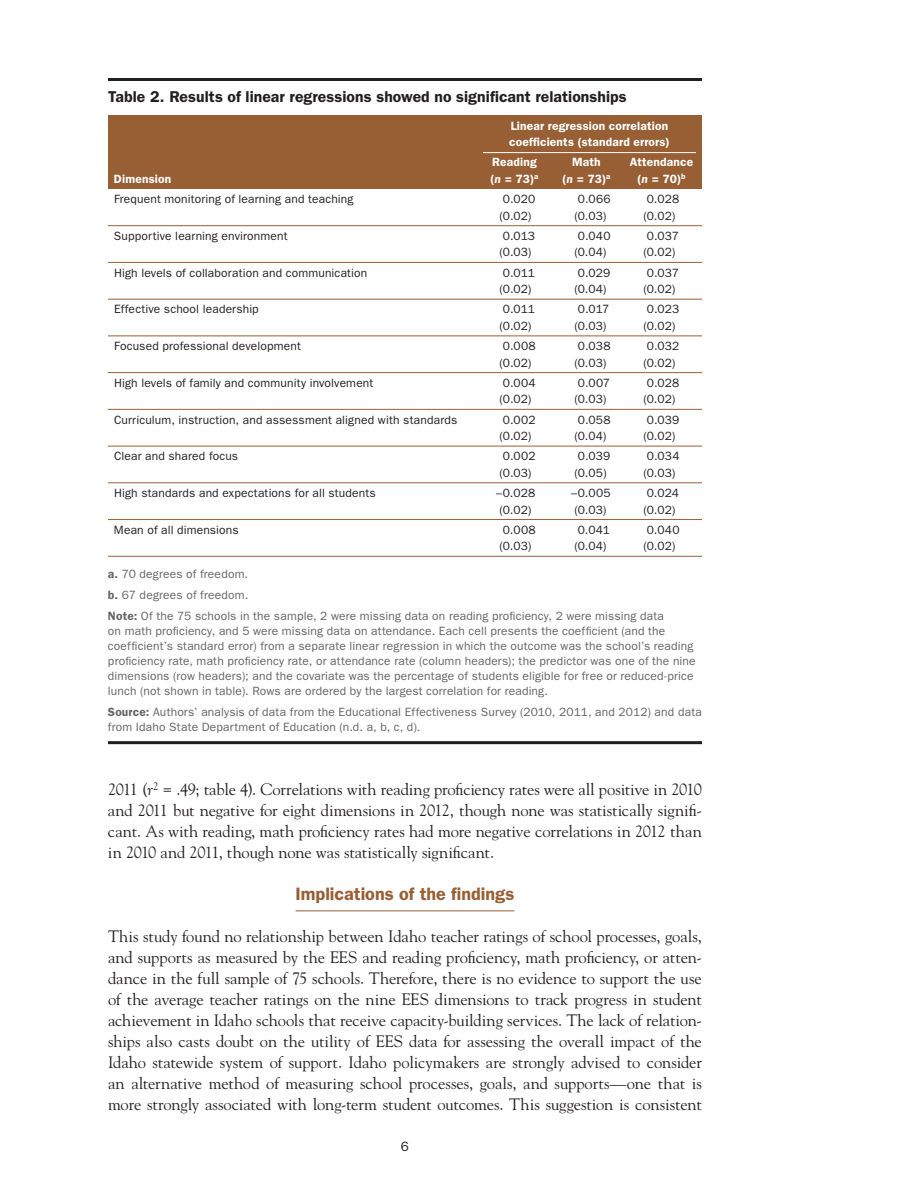
<style>
.page{position:relative;width:918px;height:1188px;background:#fff}
.page>*{position:absolute;margin:0;border:0;box-sizing:border-box;transform-origin:0 0}
.t1{font:600 18px "ITC Franklin Gothic Std";color:#985f35}
.t2{font:16.5px/21px "Goudy Std";letter-spacing:-.01em;color:#231f20;text-align:justify}
.t3{font:600 15.75px "ITC Franklin Gothic Std";letter-spacing:.005em;color:#231f20}
.t4{font:13.5px "ITC Franklin Gothic Std";color:#231f20}
.t5{font:12px/15px "ITC Franklin Gothic Std";letter-spacing:.015em;color:#636466}
.t6{font:12px/16.5px "ITC Franklin Gothic Std";letter-spacing:.015em;color:#231f20}
.t7{font:600 12px/16.5px "ITC Franklin Gothic Std";letter-spacing:.015em;color:#fff}
.s1{font-style:italic}
.s2{font-weight:600}
</style>
<div class="page">
<hr style="left:296px;top:910px;width:218px;height:1px;background:#985f35">
<hr style="left:108px;top:78px;width:594px;height:3px;background:#231f20">
<hr style="left:108px;top:741px;width:594px;height:3px;background:#231f20">
<div style="left:108px;top:116px;width:369px;height:73px;background:#985f35"></div>
<div style="left:477px;top:116px;width:225px;height:36px;background:#985f35"></div>
<div style="left:477px;top:152px;width:75px;height:37px;background:#985f35"></div>
<div style="left:552px;top:152px;width:69px;height:37px;background:#985f35"></div>
<div style="left:621px;top:152px;width:81px;height:37px;background:#985f35"></div>
<hr style="left:108px;top:225px;width:369px;height:1px;background:#985f35">
<hr style="left:477px;top:225px;width:75px;height:1px;background:#985f35">
<hr style="left:552px;top:225px;width:69px;height:1px;background:#985f35">
<hr style="left:621px;top:225px;width:81px;height:1px;background:#985f35">
<hr style="left:108px;top:262px;width:369px;height:1px;background:#985f35">
<hr style="left:477px;top:262px;width:75px;height:1px;background:#985f35">
<hr style="left:552px;top:262px;width:69px;height:1px;background:#985f35">
<hr style="left:621px;top:262px;width:81px;height:1px;background:#985f35">
<hr style="left:108px;top:299px;width:369px;height:1px;background:#985f35">
<hr style="left:477px;top:299px;width:75px;height:1px;background:#985f35">
<hr style="left:552px;top:299px;width:69px;height:1px;background:#985f35">
<hr style="left:621px;top:299px;width:81px;height:1px;background:#985f35">
<hr style="left:108px;top:336px;width:369px;height:1px;background:#985f35">
<hr style="left:477px;top:336px;width:75px;height:1px;background:#985f35">
<hr style="left:552px;top:336px;width:69px;height:1px;background:#985f35">
<hr style="left:621px;top:336px;width:81px;height:1px;background:#985f35">
<hr style="left:108px;top:372px;width:369px;height:1px;background:#985f35">
<hr style="left:477px;top:372px;width:75px;height:1px;background:#985f35">
<hr style="left:552px;top:372px;width:69px;height:1px;background:#985f35">
<hr style="left:621px;top:372px;width:81px;height:1px;background:#985f35">
<hr style="left:108px;top:409px;width:369px;height:1px;background:#985f35">
<hr style="left:477px;top:409px;width:75px;height:1px;background:#985f35">
<hr style="left:552px;top:409px;width:69px;height:1px;background:#985f35">
<hr style="left:621px;top:409px;width:81px;height:1px;background:#985f35">
<hr style="left:108px;top:446px;width:369px;height:1px;background:#985f35">
<hr style="left:477px;top:446px;width:75px;height:1px;background:#985f35">
<hr style="left:552px;top:446px;width:69px;height:1px;background:#985f35">
<hr style="left:621px;top:446px;width:81px;height:1px;background:#985f35">
<hr style="left:108px;top:482px;width:369px;height:1px;background:#985f35">
<hr style="left:477px;top:482px;width:75px;height:1px;background:#985f35">
<hr style="left:552px;top:482px;width:69px;height:1px;background:#985f35">
<hr style="left:621px;top:482px;width:81px;height:1px;background:#985f35">
<hr style="left:108px;top:519px;width:369px;height:1px;background:#985f35">
<hr style="left:477px;top:519px;width:75px;height:1px;background:#985f35">
<hr style="left:552px;top:519px;width:69px;height:1px;background:#985f35">
<hr style="left:621px;top:519px;width:81px;height:1px;background:#985f35">
<hr style="left:108px;top:556px;width:369px;height:1px;background:#985f35">
<hr style="left:477px;top:556px;width:75px;height:1px;background:#985f35">
<hr style="left:552px;top:556px;width:69px;height:1px;background:#985f35">
<hr style="left:621px;top:556px;width:81px;height:1px;background:#985f35">
<hr style="left:483px;top:152px;width:213px;height:1px;background:#fff">
<p class="t3" style="left:108px;top:87px;width:520px">Table 2. Results of linear regressions showed no significant relationships</p>
<p class="t7" style="left:509px;top:117px;width:162px">Linear regression correlation coefficients (standard errors)</p>
<p class="t7" style="left:114px;top:171px;width:59px">Dimension</p>
<p class="t7" style="left:490px;top:154px;width:50px">Reading (<span class="s1">n</span> = 73)<sup>a</sup></p>
<p class="t7" style="left:562px;top:154px;width:50px;text-align:center">Math<br>(<span class="s1">n</span> = 73)<sup>a</sup></p>
<p class="t7" style="left:630px;top:154px;width:65px;text-align:center">Attendance (<span class="s1">n</span> = 70)<sup>b</sup></p>
<p class="t6" style="left:114px;top:191px;width:241px">Frequent monitoring of learning and teaching</p>
<p class="t6" style="left:500px;top:191px;width:37px">0.020 (0.02)</p>
<p class="t6" style="left:575px;top:191px;width:38px">0.066 (0.03)</p>
<p class="t6" style="left:644px;top:191px;width:37px">0.028 (0.02)</p>
<p class="t6" style="left:114px;top:228px;width:175px">Supportive learning environment</p>
<p class="t6" style="left:500px;top:228px;width:37px">0.013 (0.03)</p>
<p class="t6" style="left:575px;top:228px;width:38px">0.040 (0.04)</p>
<p class="t6" style="left:644px;top:228px;width:37px">0.037 (0.02)</p>
<p class="t6" style="left:114px;top:264px;width:255px">High levels of collaboration and communication</p>
<p class="t6" style="left:500px;top:264px;width:37px">0.011 (0.02)</p>
<p class="t6" style="left:575px;top:264px;width:37px">0.029 (0.04)</p>
<p class="t6" style="left:644px;top:264px;width:37px">0.037 (0.02)</p>
<p class="t6" style="left:114px;top:301px;width:146px">Effective school leadership</p>
<p class="t6" style="left:500px;top:301px;width:37px">0.011 (0.02)</p>
<p class="t6" style="left:575px;top:301px;width:36px">0.017 (0.03)</p>
<p class="t6" style="left:644px;top:301px;width:37px">0.023 (0.02)</p>
<p class="t6" style="left:114px;top:338px;width:188px">Focused professional development</p>
<p class="t6" style="left:500px;top:338px;width:38px">0.008 (0.02)</p>
<p class="t6" style="left:575px;top:338px;width:38px">0.038 (0.03)</p>
<p class="t6" style="left:644px;top:338px;width:37px">0.032 (0.02)</p>
<p class="t6" style="left:114px;top:375px;width:261px">High levels of family and community involvement</p>
<p class="t6" style="left:500px;top:375px;width:38px">0.004 (0.02)</p>
<p class="t6" style="left:575px;top:375px;width:37px">0.007 (0.03)</p>
<p class="t6" style="left:644px;top:375px;width:37px">0.028 (0.02)</p>
<p class="t6" style="left:114px;top:411px;width:345px">Curriculum, instruction, and assessment aligned with standards</p>
<p class="t6" style="left:500px;top:411px;width:38px">0.002 (0.02)</p>
<p class="t6" style="left:575px;top:411px;width:38px">0.058 (0.04)</p>
<p class="t6" style="left:644px;top:411px;width:37px">0.039 (0.02)</p>
<p class="t6" style="left:114px;top:448px;width:126px">Clear and shared focus</p>
<p class="t6" style="left:500px;top:448px;width:38px">0.002 (0.03)</p>
<p class="t6" style="left:575px;top:448px;width:37px">0.039 (0.05)</p>
<p class="t6" style="left:644px;top:448px;width:38px">0.034 (0.03)</p>
<p class="t6" style="left:114px;top:485px;width:263px">High standards and expectations for all students</p>
<p class="t6" style="left:496px;top:485px;width:41px">–0.028 (0.02)</p>
<p class="t6" style="left:571px;top:485px;width:41px">–0.005 (0.03)</p>
<p class="t6" style="left:644px;top:485px;width:37px">0.024 (0.02)</p>
<p class="t6" style="left:114px;top:522px;width:126px">Mean of all dimensions</p>
<p class="t6" style="left:500px;top:522px;width:38px">0.008 (0.03)</p>
<p class="t6" style="left:574px;top:522px;width:37px">0.041 (0.04)</p>
<p class="t6" style="left:644px;top:522px;width:38px">0.040 (0.02)</p>
<p class="t5" style="left:108px;top:563px;width:558px;line-height:21px"><span class="s2">a.</span> 70 degrees of freedom.<br><span class="s2">b.</span> 67 degrees of freedom.<br><span class="s2">Note:</span> Of the 75 schools in the sample, 2 were missing data on reading proficiency, 2 were missing data</p>
<p class="t5" style="left:108px;top:623px;width:589px">on math proficiency, and 5 were missing data on attendance. Each cell presents the coefficient (and the coefficient’s standard error) from a separate linear regression in which the outcome was the school’s reading proficiency rate, math proficiency rate, or attendance rate (column headers); the predictor was one of the nine dimensions (row headers); and the covariate was the percentage of students eligible for free or reduced-price lunch (not shown in table). Rows are ordered by the largest correlation for reading.</p>
<p class="t5" style="left:108px;top:704px;width:596px"><span class="s2">Source:</span> Authors’ analysis of data from the Educational Effectiveness Survey (2010, 2011, and 2012) and data from Idaho State Department of Education (n.d. a, b, c, d).</p>
<p class="t2" style="left:108px;top:779px;width:595px">2011 (<span class="s1">r</span><sup>2</sup> = .49; table 4). Correlations with reading proficiency rates were all positive in 2010 and 2011 but negative for eight dimensions in 2012, though none was statistically signifi&shy;cant. As with reading, math proficiency rates had more negative correlations in 2012 than in 2010 and 2011, though none was statistically significant.</p>
<h1 class="t1" style="left:296px;top:883px;width:220px">Implications of the findings</h1>
<p class="t2" style="left:108px;top:926px;width:596px">This study found no relationship between Idaho teacher ratings of school processes, goals, and supports as measured by the EES and reading proficiency, math proficiency, or atten&shy;dance in the full sample of 75 schools. Therefore, there is no evidence to support the use of the average teacher ratings on the nine EES dimensions to track progress in student achievement in Idaho schools that receive capacity-building services. The lack of relation&shy;ships also casts doubt on the utility of EES data for assessing the overall impact of the Idaho statewide system of support. Idaho policymakers are strongly advised to consider an alternative method of measuring school processes, goals, and supports—one that is more strongly associated with long-term student outcomes. This suggestion is consistent</p>
<p class="t4" style="left:401px;top:1138px;width:10px">6</p>
</div>
